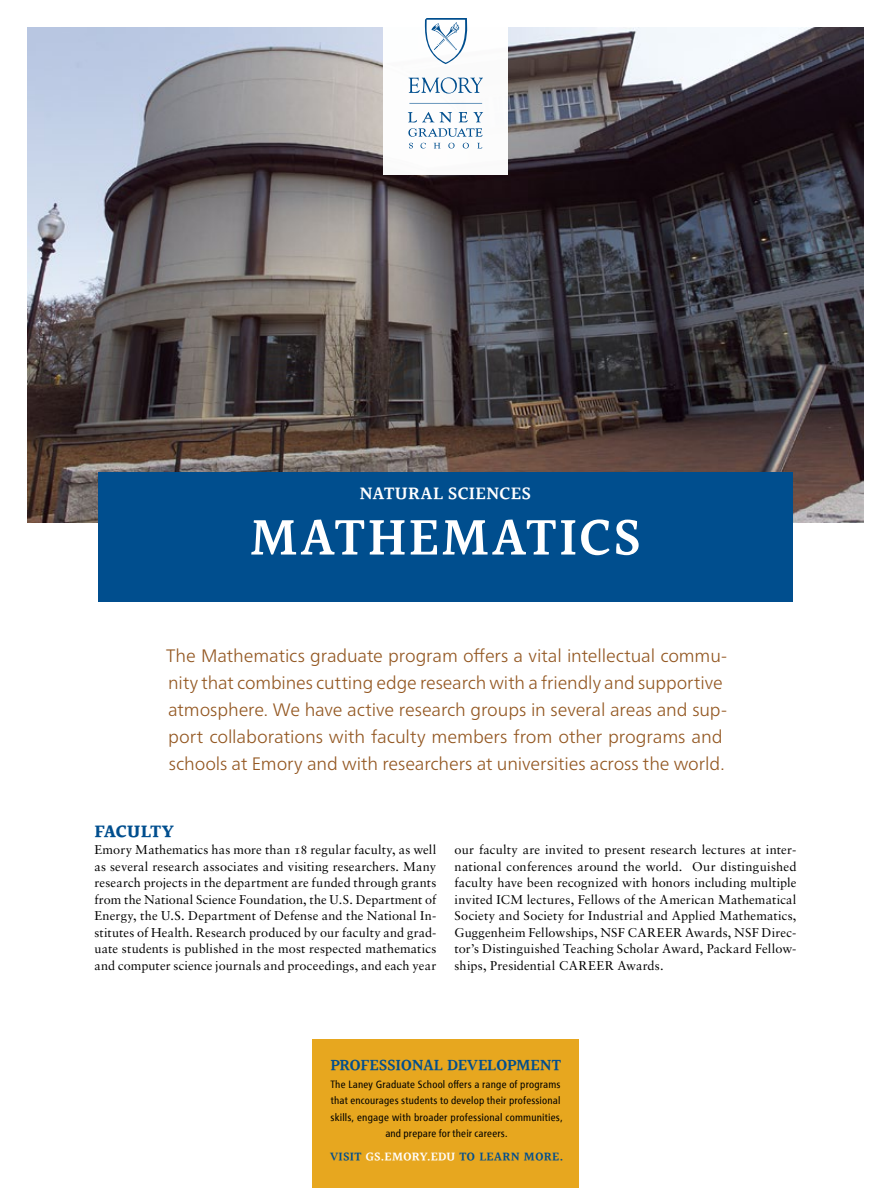
<style>
.page{position:relative;width:891px;height:1188px;background:#fff}
.page>*{position:absolute;margin:0;border:0;box-sizing:border-box;transform-origin:0 0}
.Program{font:600 54px "Halant";letter-spacing:.04em;color:#fff}
.Program-2{font:600 18.45px "Halant";letter-spacing:.01em;color:#fff}
.OT_intro_front_justi{font:300 18px/27px "Frutiger Neue LT Pro";letter-spacing:-.005em;color:#935721}
.OT_subhead{font:700 18px "Halant";color:#004e8e}
.t1{font:600 16.5px "Halant";letter-spacing:-.015em;color:#004e8e}
.OT_body{font:12.75px/16.5px "Sabon LT Pro";letter-spacing:.01em;color:#000;text-align:justify}
.t2{font:600 12.3px "Halant";letter-spacing:.015em;color:#004e8e}
.t3{font:condensed 10.5px/16.5px "Frutiger Neue LT Pro";letter-spacing:.02em;color:#000;text-align:center}
.s1{color:#fff}
</style>
<div class="page">
<img style="left:27px;top:27px;width:837px;height:496px">
<div style="left:312px;top:1040px;width:267px;height:148px;background:#e7a71f"></div>
<div style="left:383px;top:0;width:125px;height:176px;background:#fff"></div>
<svg style="left:408px;top:18px;width:75px;height:131px"></svg>
<div style="left:98px;top:472px;width:695px;height:130px;background:#004e8e"></div>
<p class="Program-2" style="left:360px;top:481px;width:173px">NATURAL SCIENCES</p>
<p class="Program" style="left:250px;top:500px;width:392px">MATHEMATICS</p>
<p class="OT_intro_front_justi" style="left:166px;top:642px;width:562px">The Mathematics graduate program offers a vital intellectual commu&shy;nity that combines cutting edge research with a friendly and supportive atmosphere. We have active research groups in several areas and sup&shy;port collaborations with faculty members from other programs and schools at Emory and with researchers at universities across the world.</p>
<p class="OT_subhead" style="left:94px;top:818px;width:81px">FACULTY</p>
<p class="OT_body" style="left:94px;top:841px;width:344px">Emory Mathematics has more than 18 regular faculty, as well as several research associates and visiting researchers. Many research projects in the department are funded through grants from the National Science Foundation, the U.S. Department of Energy, the U.S. Department of Defense and the National In&shy;stitutes of Health. Research produced by our faculty and grad&shy;uate students is published in the most respected mathematics and computer science journals and proceedings, and each year</p>
<p class="OT_body" style="left:455px;top:841px;width:343px">our faculty are invited to present research lectures at inter&shy;national conferences around the world. Our distinguished faculty have been recognized with honors including multiple invited ICM lectures, Fellows of the American Mathematical Society and Society for Industrial and Applied Mathematics, Guggenheim Fellowships, NSF CAREER Awards, NSF Direc&shy;tor’s Distinguished Teaching Scholar Award, Packard Fellow&shy;ships, Presidential CAREER Awards.</p>
<p class="t1" style="left:330px;top:1054px;width:232px">PROFESSIONAL DEVELOPMENT</p>
<p class="t3" style="left:330px;top:1076px;width:234px">The Laney Graduate School offers a range of programs that encourages students to develop their professional skills, engage with broader professional communities, and prepare for their careers.</p>
<p class="t2" style="left:330px;top:1148px;width:235px">VISIT <span class="s1">GS.EMORY.EDU</span> TO LEARN MORE.</p>
</div>
